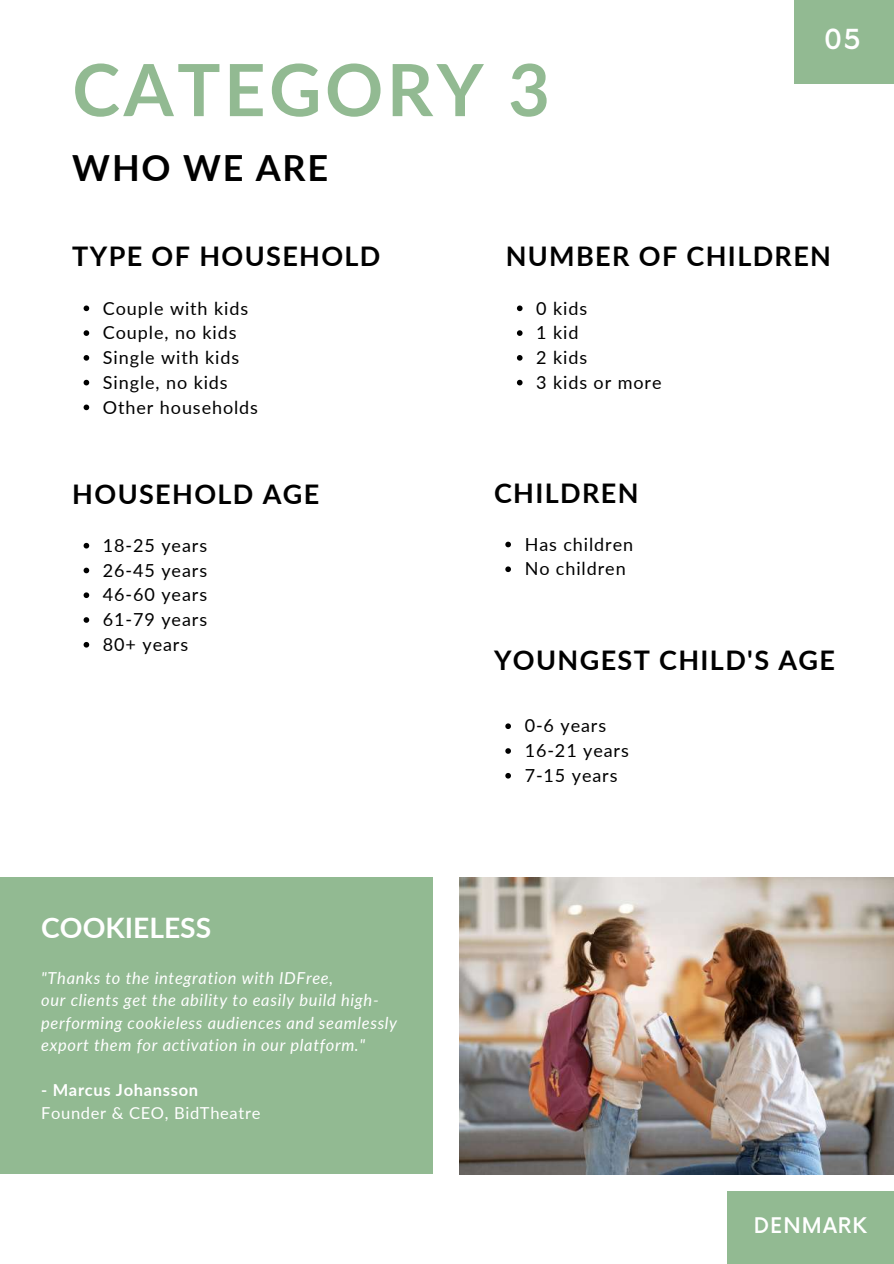
<style>
.page{position:relative;width:894px;height:1264px;background:#fff}
.page>*{position:absolute;margin:0;border:0;box-sizing:border-box;transform-origin:0 0}
.t1{font:700 72px "Lato";letter-spacing:.05em;color:#92ba92}
.t2{font:700 36px "Lato";letter-spacing:.05em;color:#000}
.t3{font:700 28.2px "Lato";color:#fff}
.t4{font:700 27px "Lato";letter-spacing:.05em;color:#000}
.t5{font:500 27px "Now";color:#fff}
.t6{font:500 21px "Now";letter-spacing:.05em;color:#fff}
.t7{font:18px/24.8px "Lato";letter-spacing:.05em;color:#000}
.t8{font:italic 16.5px/22.5px "Lato";letter-spacing:.04em;color:#fff}
.t9{font:16.5px "Lato";letter-spacing:.04em;color:#fff}
.t10{font:700 16.5px "Lato";letter-spacing:.04em;color:#fff}
</style>
<div class="page">
<div style="left:727px;top:1191px;width:166px;height:72px;background:#92ba92"></div>
<svg style="left:84px;top:305px;width:5px;height:6px"></svg>
<svg style="left:84px;top:330px;width:5px;height:6px"></svg>
<svg style="left:84px;top:355px;width:5px;height:5px"></svg>
<svg style="left:84px;top:380px;width:5px;height:5px"></svg>
<svg style="left:84px;top:404px;width:5px;height:6px"></svg>
<svg style="left:517px;top:305px;width:5px;height:6px"></svg>
<svg style="left:517px;top:330px;width:5px;height:6px"></svg>
<svg style="left:517px;top:355px;width:5px;height:5px"></svg>
<svg style="left:517px;top:380px;width:5px;height:5px"></svg>
<svg style="left:84px;top:543px;width:5px;height:5px"></svg>
<svg style="left:84px;top:567px;width:5px;height:6px"></svg>
<svg style="left:84px;top:592px;width:5px;height:6px"></svg>
<svg style="left:84px;top:617px;width:5px;height:6px"></svg>
<svg style="left:84px;top:642px;width:5px;height:5px"></svg>
<div style="left:793px;top:0;width:100px;height:83px;background:#92ba92"></div>
<div style="left:0;top:877px;width:432px;height:297px;background:#92ba92"></div>
<img style="left:459px;top:877px;width:434px;height:297px">
<svg style="left:505px;top:723px;width:6px;height:6px"></svg>
<svg style="left:505px;top:748px;width:6px;height:5px"></svg>
<svg style="left:505px;top:773px;width:6px;height:5px"></svg>
<svg style="left:505px;top:541px;width:6px;height:6px"></svg>
<svg style="left:505px;top:566px;width:6px;height:6px"></svg>
<h1 class="t1" style="left:72px;top:45px;width:479px">CATEGORY 3</h1>
<h2 class="t2" style="left:72px;top:146px;width:257px">WHO WE ARE</h2>
<h3 class="t5" style="left:823px;top:24px;width:39px">05</h3>
<h3 class="t4" style="left:72px;top:239px;width:309px">TYPE OF HOUSEHOLD</h3>
<p class="t7" style="left:103px;top:295px;width:157px">Couple with kids<br>Couple, no kids<br>Single with kids<br>Single, no kids<br>Other households</p>
<h3 class="t4" style="left:72px;top:477px;width:248px">HOUSEHOLD AGE</h3>
<p class="t7" style="left:103px;top:532px;width:106px;text-align:justify">18-25 years 26-45 years 46-60 years 61-79 years 80+ years</p>
<h3 class="t3" style="left:41px;top:910px;width:171px">COOKIELESS</h3>
<p class="t8" style="left:41px;top:966px;width:357px">"Thanks to the integration with IDFree,<br>our clients get the ability to easily build high&shy;performing cookieless audiences and seamlessly export them for activation in our platform."</p>
<p class="t10" style="left:41px;top:1080px;width:158px">- Marcus Johansson</p>
<p class="t9" style="left:41px;top:1102px;width:221px">Founder &amp; CEO, BidTheatre</p>
<h3 class="t4" style="left:505px;top:239px;width:327px">NUMBER OF CHILDREN</h3>
<p class="t7" style="left:536px;top:295px;width:127px">0 kids<br>1 kid<br>2 kids<br>3 kids or more</p>
<h3 class="t4" style="left:494px;top:476px;width:146px">CHILDREN</h3>
<p class="t7" style="left:524px;top:531px;width:110px">Has children<br>No children</p>
<h3 class="t4" style="left:494px;top:643px;width:342px">YOUNGEST CHILD'S AGE</h3>
<p class="t7" style="left:524px;top:713px;width:106px">0-6 years<br>16-21 years<br>7-15 years</p>
<p class="t6" style="left:753px;top:1214px;width:115px">DENMARK</p>
</div>
